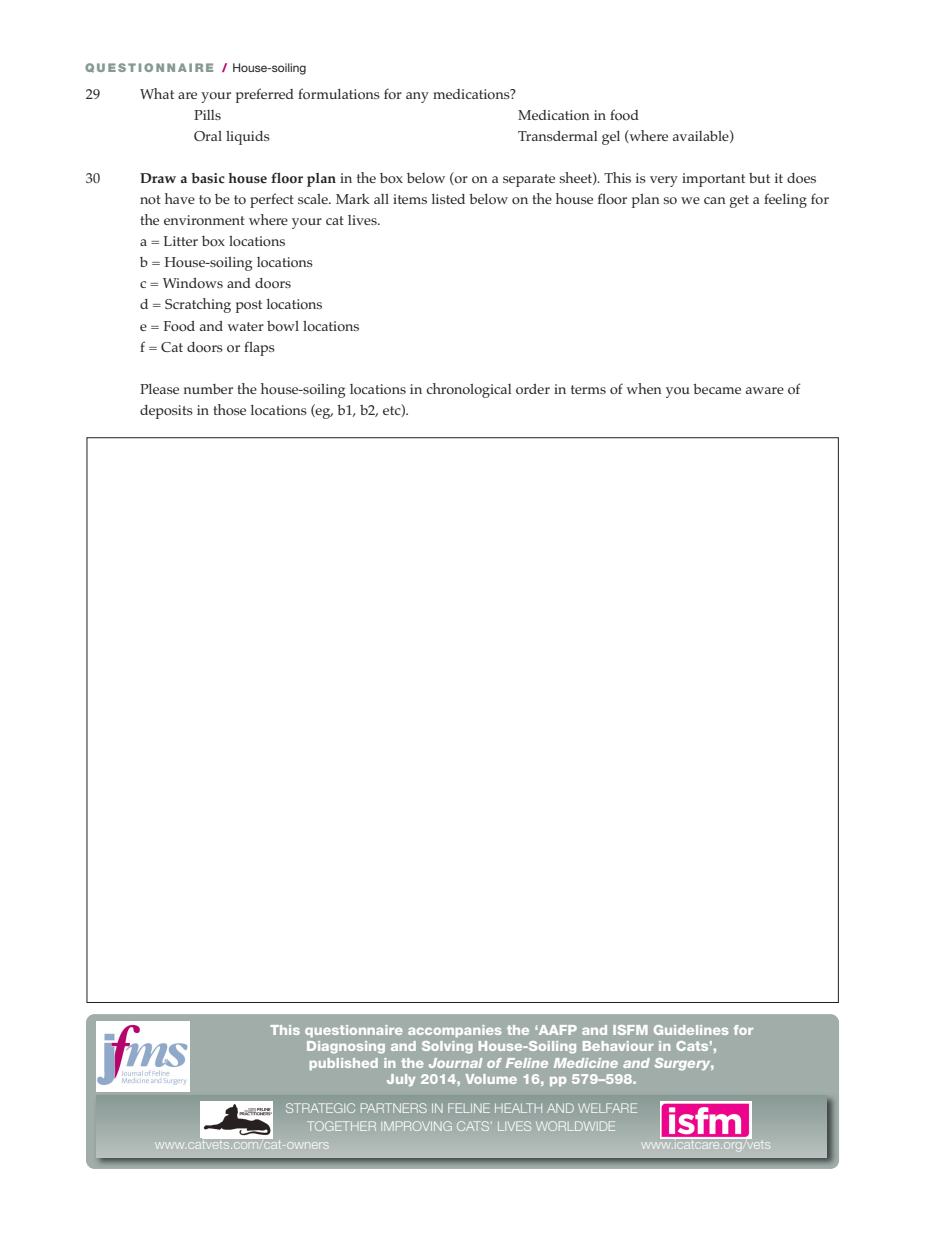
<style>
.page{position:relative;width:936px;height:1234px;background:#fff}
.page>*{position:absolute;margin:0;border:0;box-sizing:border-box;transform-origin:0 0}
.t1{font:14.25px/21px "Palatino";color:#231f20}
.t2{font:800 14.25px/16.5px "Helvetica Neue CE";color:#fff;text-align:center}
.t3{font:300 13.5px "Helvetica Neue";color:#fff}
.t4{font:900 12px "Helvetica Neue CE";letter-spacing:.165em;color:#879994}
.s1{color:#b6036c}
.s2{font-weight:400;color:#231f20}
.s3{font-weight:700}
.s4{font-style:italic}
</style>
<div class="page">
<div style="left:86px;top:1013px;width:753px;height:155px;background:#a0ada9;border-radius:9px"></div>
<img style="left:90px;top:1089px;width:749px;height:79px">
<div style="left:96px;top:1095px;width:730px;height:62px;background:linear-gradient(to bottom,#879994,#b9c1be)"></div>
<img style="left:96px;top:1021px;width:93px;height:70px">
<div style="left:200px;top:1101px;width:72px;height:36px;background:#fff"></div>
<img style="left:203px;top:1104px;width:69px;height:32px">
<img style="left:660px;top:1101px;width:91px;height:36px">
<p class="t4" style="left:85px;top:64px;width:223px">QUESTIONNAIRE <span class="s1">/</span> <span class="s2">House-soiling</span></p>
<p class="t1" style="left:86px;top:84px;width:16px">29</p>
<p class="t1" style="left:194px;top:84px;width:323px;text-indent:-54px">What are your preferred formulations for any medications?<br>Pills</p>
<p class="t1" style="left:518px;top:105px;width:122px">Medication in food</p>
<p class="t1" style="left:194px;top:126px;width:77px">Oral liquids</p>
<p class="t1" style="left:518px;top:126px;width:217px">Transdermal gel (where available)</p>
<p class="t1" style="left:86px;top:168px;width:16px">30</p>
<p class="t1" style="left:140px;top:168px;width:690px"><span class="s3">Draw a basic house floor plan</span> in the box below (or on a separate sheet). This is very important but it does not have to be to perfect scale. Mark all items listed below on the house floor plan so we can get a feeling for the environment where your cat lives.<br>a = Litter box locations<br>b = House-soiling locations<br>c = Windows and doors<br>d = Scratching post locations<br>e = Food and water bowl locations<br>f = Cat doors or flaps</p>
<p class="t1" style="left:140px;top:378px;width:661px">Please number the house-soiling locations in chronological order in terms of when you became aware of deposits in those locations (eg, b1, b2, etc).</p>
<p class="t2" style="left:270px;top:1022px;width:485px">This questionnaire accompanies the ‘AAFP and ISFM Guidelines for Diagnosing and Solving House-Soiling Behaviour in Cats’, published in the <span class="s4">Journal of Feline Medicine and Surgery</span>,<br>July 2014, Volume 16, pp 579–598.</p>
<p class="t3" style="left:285px;top:1100px;width:354px">STRATEGIC PARTNERS IN FELINE HEALTH AND WELFARE</p>
<p class="t3" style="left:307px;top:1118px;width:310px">TOGETHER IMPROVING CATS’ LIVES WORLDWIDE</p>
<p class="t3" style="left:155px;top:1136px;width:176px">www.catvets.com/cat-owners</p>
<p class="t3" style="left:641px;top:1136px;width:131px">www.icatcare.org/vets</p>
</div>
